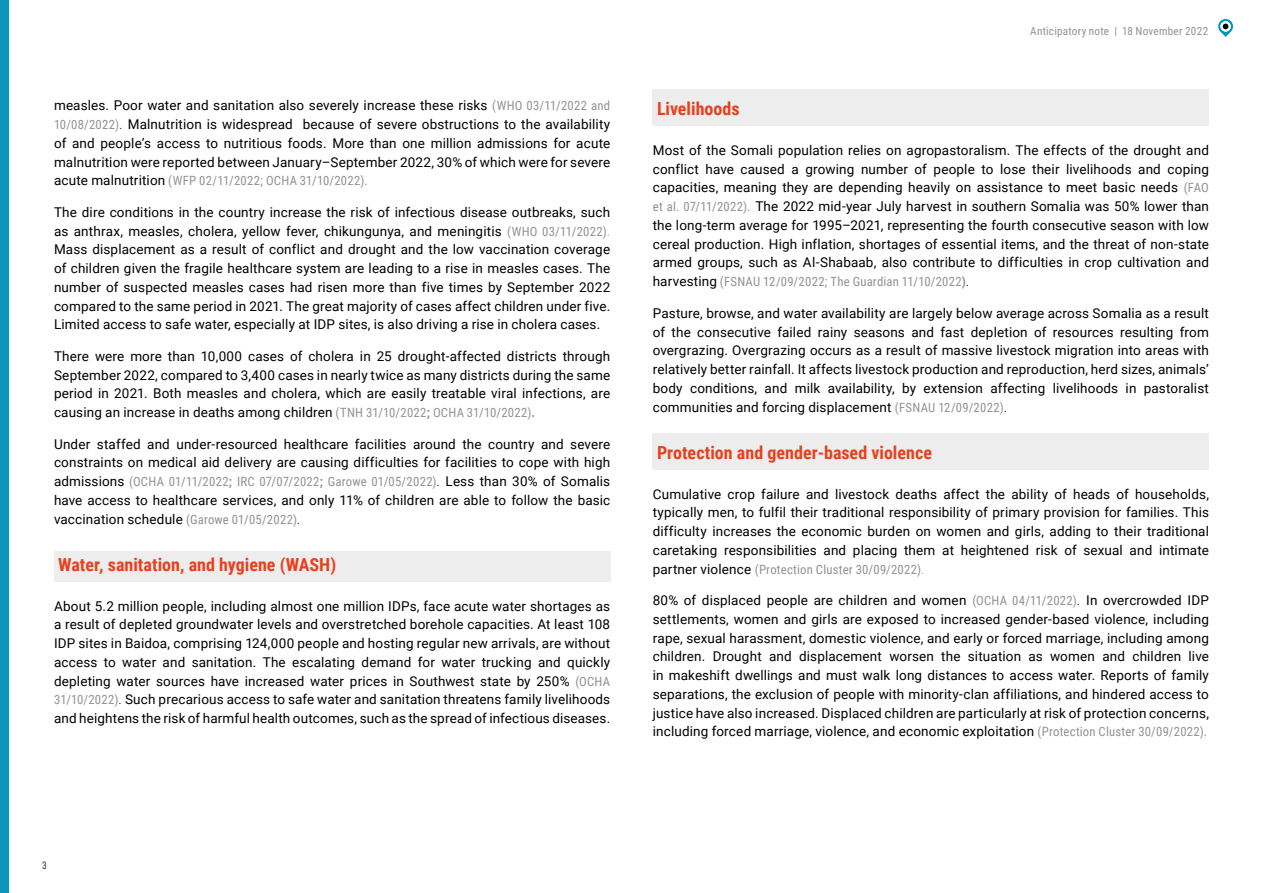
<style>
.page{position:relative;width:1263px;height:893px;background:#fff}
.page>*{position:absolute;margin:0;border:0;box-sizing:border-box;transform-origin:0 0}
.t1{font:700 18px "Roboto Condensed";color:#e7411d}
.t2{font:13.5px/18.8px "Roboto";letter-spacing:.01em;color:#000;text-align:justify}
.t3{font:12.75px "Roboto Condensed";letter-spacing:.015em;color:#929292}
.t4{font:11.25px "Roboto Condensed";letter-spacing:.02em;color:#929292}
.t5{font:10.5px "Bebas Neue Pro Middle";color:#000}
.s1{font-family:"Roboto Condensed";font-size:12.75px;color:#929292}
.s2{font-weight:300;font-size:14.25px}
.s3{font-family:"Roboto";font-size:13.5px;color:#000}
.s4{font-weight:300;font-size:14.25px;color:#929292}
.s5{font-family:"Roboto Condensed";font-weight:700;font-size:12.75px;color:#929292}
.s6{font-weight:700}
.s7{font-family:"Roboto";font-weight:300;font-size:14.25px;color:#000}
.s8{font-family:"Roboto";font-weight:300;font-size:14.25px}
</style>
<div class="page">
<svg style="left:1218px;top:19px;width:15px;height:18px"></svg>
<div style="left:0;top:0;width:9px;height:893px;background:#0c96ba"></div>
<div style="left:54px;top:551px;width:556px;height:30px;background:#ededed"></div>
<div style="left:653px;top:90px;width:556px;height:36px;background:#ededed"></div>
<div style="left:653px;top:433px;width:556px;height:37px;background:#ededed"></div>
<p class="t2" style="left:54px;top:96px;width:558px">measles. Poor water and sanitation also severely increase these risks <span class="s1">(WHO 03/11/2022 and 10/08/2022)</span><span class="s2">.</span> Malnutrition is widespread because of severe obstructions to the availability of and people’s access to nutritious foods. More than one million admissions for acute malnutrition were reported between January–September 2022, 30% of which were for severe</p>
<p class="t3" style="left:54px;top:172px;width:315px"><span class="s3">acute malnutrition</span> (WFP 02/11/2022; OCHA 31/10/2022).</p>
<p class="t2" style="left:54px;top:202px;width:558px">The dire conditions in the country increase the risk of infectious disease outbreaks, such as anthrax, measles, cholera, yellow fever, chikungunya, and meningitis <span class="s1">(WHO 03/11/2022)</span><span class="s4">.<br></span>Mass displacement as a result of conflict and drought and the low vaccination coverage of children given the fragile healthcare system are leading to a rise in measles cases. The number of suspected measles cases had risen more than five times by September 2022 compared to the same period in 2021. The great majority of cases affect children under five.<br>Limited access to safe water, especially at IDP sites, is also driving a rise in cholera cases.</p>
<p class="t2" style="left:54px;top:346px;width:558px">There were more than 10,000 cases of cholera in 25 drought-affected districts through September 2022, compared to 3,400 cases in nearly twice as many districts during the same period in 2021. Both measles and cholera, which are easily treatable viral infections, are causing an increase in deaths among children <span class="s1">(TNH 31/10/2022</span><span class="s5">;</span> <span class="s1">OCHA 31/10/2022)</span><span class="s5">.</span></p>
<p class="t2" style="left:54px;top:434px;width:558px">Under staffed and under-resourced healthcare facilities around the country and severe constraints on medical aid delivery are causing difficulties for facilities to cope with high</p>
<p class="t3" style="left:54px;top:473px;width:558px"><span class="s3">admissions</span> (OCHA 01/11/2022<span class="s6">;</span> IRC 07/07/2022<span class="s6">;</span> Garowe 01/05/2022)<span class="s7">.</span> <span class="s3">Less than 30% of Somalis</span></p>
<p class="t2" style="left:54px;top:490px;width:558px">have access to healthcare services, and only 11% of children are able to follow the basic vaccination schedule <span class="s1">(Garowe 01/05/2022)</span><span class="s2">.</span></p>
<h1 class="t1" style="left:58px;top:552px;width:279px">Water, sanitation, and hygiene (WASH)</h1>
<p class="t2" style="left:54px;top:596px;width:558px">About 5.2 million people, including almost one million IDPs, face acute water shortages as a result of depleted groundwater levels and overstretched borehole capacities. At least 108<br>IDP sites in Baidoa, comprising 124,000 people and hosting regular new arrivals, are without access to water and sanitation. The escalating demand for water trucking and quickly depleting water sources have increased water prices in Southwest state by 250% <span class="s1">(OCHA 31/10/2022)</span><span class="s2">.</span> Such precarious access to safe water and sanitation threatens family livelihoods and heightens the risk of harmful health outcomes, such as the spread of infectious diseases.</p>
<p class="t4" style="left:1030px;top:24px;width:180px">Anticipatory note | 18 November 2022</p>
<h1 class="t1" style="left:657px;top:96px;width:84px">Livelihoods</h1>
<p class="t2" style="left:653px;top:140px;width:558px">Most of the Somali population relies on agropastoralism. The effects of the drought and conflict have caused a growing number of people to lose their livelihoods and coping capacities, meaning they are depending heavily on assistance to meet basic needs <span class="s1">(FAO et al. 07/11/2022).</span> The 2022 mid-year July harvest in southern Somalia was 50% lower than the long-term average for 1995–2021, representing the fourth consecutive season with low cereal production. High inflation, shortages of essential items, and the threat of non-state armed groups, such as Al-Shabaab, also contribute to difficulties in crop cultivation and</p>
<p class="t3" style="left:653px;top:273px;width:318px"><span class="s3">harvesting</span> (FSNAU 12/09/2022; The Guardian 11/10/2022<span class="s6">)</span><span class="s7">.</span></p>
<p class="t2" style="left:653px;top:303px;width:558px">Pasture, browse, and water availability are largely below average across Somalia as a result of the consecutive failed rainy seasons and fast depletion of resources resulting from overgrazing. Overgrazing occurs as a result of massive livestock migration into areas with relatively better rainfall. It affects livestock production and reproduction, herd sizes, animals’ body conditions, and milk availability, by extension affecting livelihoods in pastoralist communities and forcing displacement <span class="s1">(FSNAU 12/09/2022)</span><span class="s2">.</span></p>
<h1 class="t1" style="left:657px;top:440px;width:277px">Protection and gender-based violence</h1>
<p class="t2" style="left:653px;top:484px;width:558px">Cumulative crop failure and livestock deaths affect the ability of heads of households, typically men, to fulfil their traditional responsibility of primary provision for families. This difficulty increases the economic burden on women and girls, adding to their traditional caretaking responsibilities and placing them at heightened risk of sexual and intimate</p>
<p class="t3" style="left:653px;top:560px;width:273px"><span class="s3">partner violence</span> (Protection Cluster 30/09/2022)<span class="s8">.</span></p>
<p class="t2" style="left:653px;top:590px;width:558px">80% of displaced people are children and women <span class="s1">(OCHA 04/11/2022)</span><span class="s2">.</span> In overcrowded IDP settlements, women and girls are exposed to increased gender-based violence, including rape, sexual harassment, domestic violence, and early or forced marriage, including among children. Drought and displacement worsen the situation as women and children live in makeshift dwellings and must walk long distances to access water. Reports of family separations, the exclusion of people with minority-clan affiliations, and hindered access to justice have also increased. Displaced children are particularly at risk of protection concerns, including forced marriage, violence, and economic exploitation <span class="s1">(Protection Cluster 30/09/2022).</span></p>
<p class="t5" style="left:43px;top:859px;width:5px">3</p>
</div>
